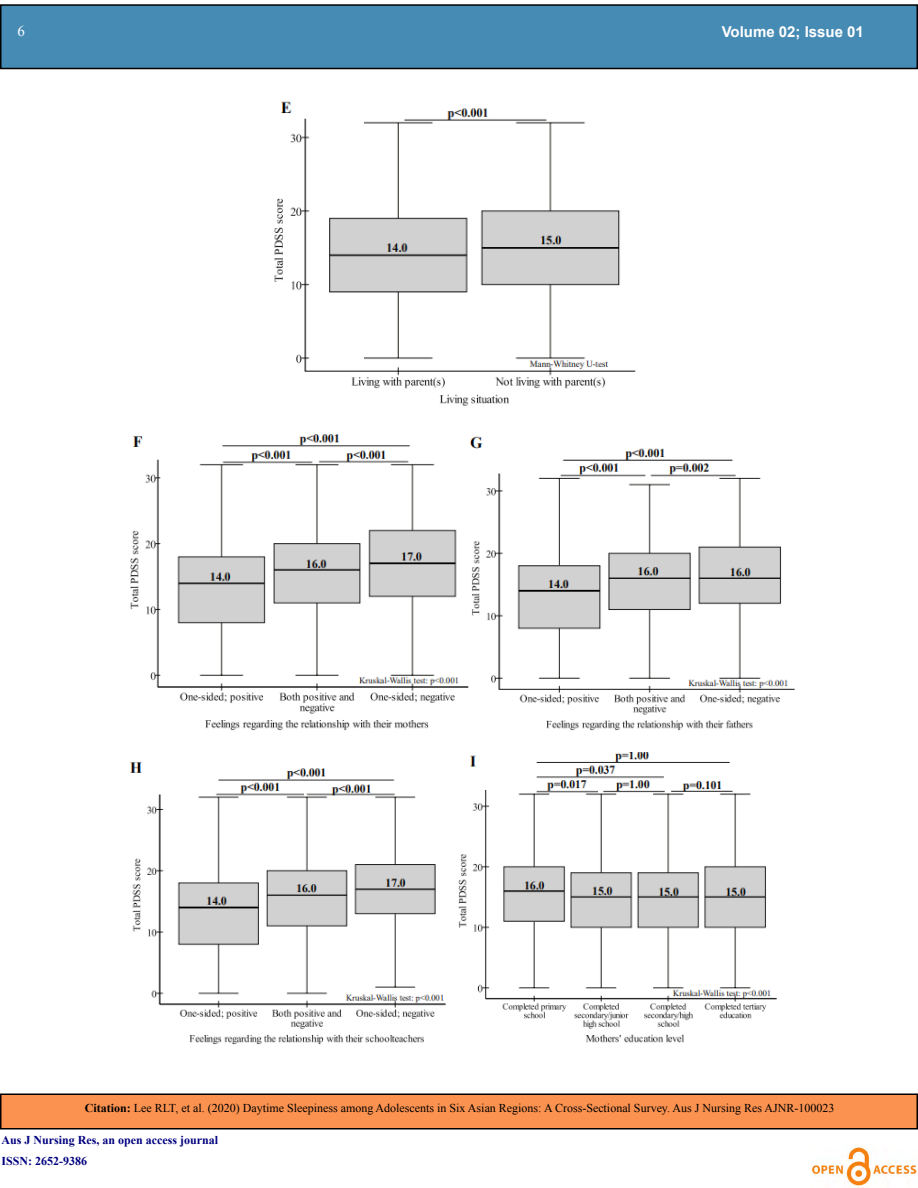
<style>
.page{position:relative;width:918px;height:1188px;background:#fff}
.page>*{position:absolute;margin:0;border:0;box-sizing:border-box;transform-origin:0 0}
.t1{font:700 15px "Arial";color:#fff}
.t2{font:15px "Times New Roman";color:#fff}
.t3{font:12px "Times New Roman";color:#000}
.t4{font:700 12px/20.4px "Times New Roman";color:#000080}
.s1{font-weight:700}
</style>
<div class="page">
<div style="left:1px;top:1094px;width:916px;height:35px;background:#fb9250"></div>
<div style="left:0;top:1094px;width:918px;height:36px;border:2px solid #000"></div>
<div style="left:1px;top:5px;width:916px;height:64px;background:#468bb4"></div>
<div style="left:0;top:4px;width:918px;height:65px;border:2px solid #000"></div>
<img style="left:811px;top:1146px;width:107px;height:42px">
<img style="left:274px;top:101px;width:362px;height:305px">
<img style="left:130px;top:434px;width:665px;height:297px">
<img style="left:130px;top:752px;width:647px;height:293px">
<p class="t2" style="left:17px;top:21px;width:9px">6</p>
<p class="t1" style="left:722px;top:21px;width:144px">Volume 02; Issue 01</p>
<p class="t3" style="left:85px;top:1100px;width:751px"><span class="s1">Citation:</span> Lee RLT, et al. (2020) Daytime Sleepiness among Adolescents in Six Asian Regions: A Cross-Sectional Survey. Aus J Nursing Res AJNR-100023</p>
<p class="t4" style="left:2px;top:1130px;width:218px">Aus J Nursing Res, an open access journal<br>ISSN: 2652-9386</p>
</div>
